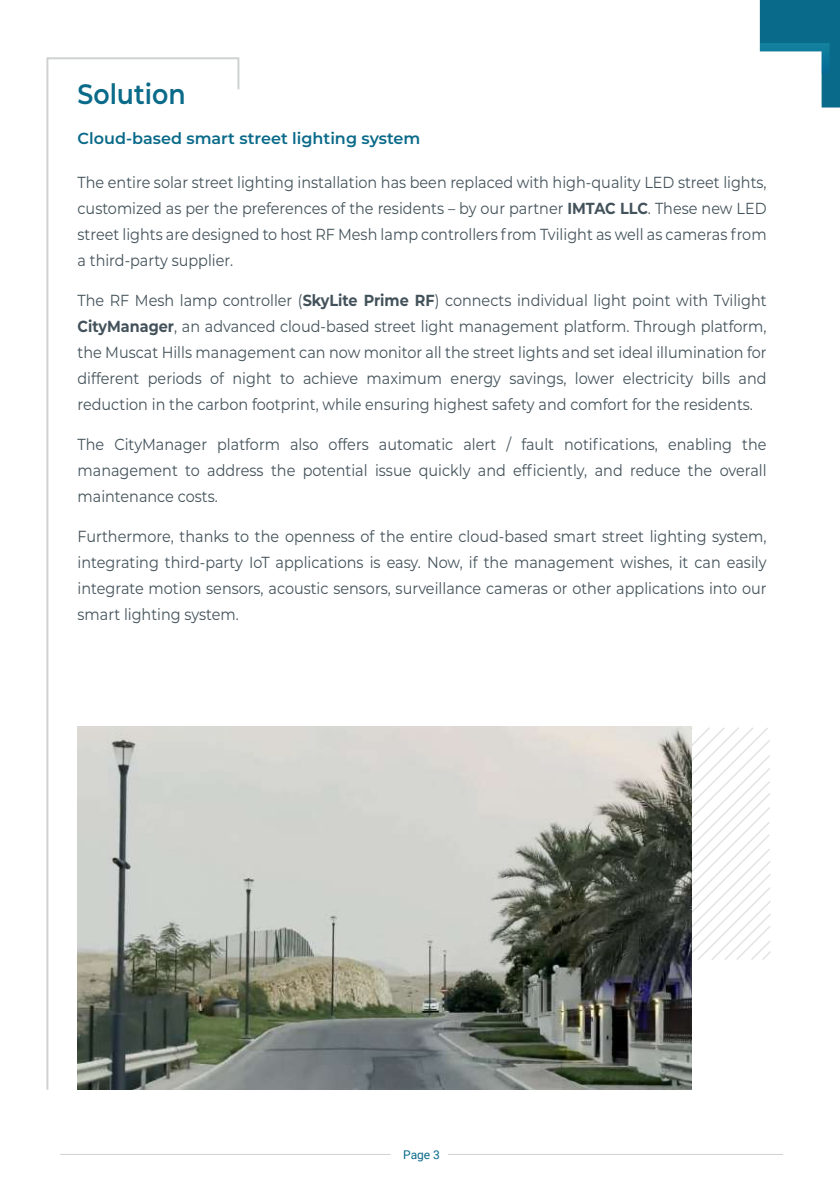
<style>
.page{position:relative;width:840px;height:1191px;background:#fff}
.page>*{position:absolute;margin:0;border:0;box-sizing:border-box;transform-origin:0 0}
.t1{font:600 28px "Montserrat";color:#0a6a89;scale:.9 1}
.t2{font:16px/26px "Montserrat";color:#43525a;text-align:justify;scale:.9 1}
.t3{font:600 16px "Montserrat";color:#0a6a89}
.t4{font:12px "Roboto";color:#0a6a89}
.s1{font-weight:700}
</style>
<div class="page">
<hr style="left:447px;top:1154px;width:335px;height:1px;background:#cfd1d2">
<svg style="left:759px;top:0;width:80px;height:107px"></svg>
<hr style="left:60px;top:1154px;width:330px;height:1px;background:#cfd1d2">
<svg style="left:691px;top:727px;width:79px;height:234px"></svg>
<img style="left:240px;top:727px;width:451px;height:362px">
<svg style="left:46px;top:57px;width:194px;height:1033px"></svg>
<h1 class="t1" style="left:77px;top:74px;width:122px">Solution</h1>
<p class="t3" style="left:77px;top:127px;width:344px">Cloud-based smart street lighting system</p>
<p class="t2" style="left:77px;top:169px;width:766px">The entire solar street lighting installation has been replaced with high-quality LED street lights, customized as per the preferences of the residents – by our partner <span class="s1">IMTAC LLC</span>. These new LED street lights are designed to host RF Mesh lamp controllers from Tvilight as well as cameras from a third-party supplier.</p>
<p class="t2" style="left:77px;top:287px;width:766px">The RF Mesh lamp controller (<span class="s1">SkyLite Prime RF</span>) connects individual light point with Tvilight <span class="s1">CityManager</span>, an advanced cloud-based street light management platform. Through platform, the Muscat Hills management can now monitor all the street lights and set ideal illumination for different periods of night to achieve maximum energy savings, lower electricity bills and reduction in the carbon footprint, while ensuring highest safety and comfort for the residents.</p>
<p class="t2" style="left:77px;top:431px;width:766px">The CityManager platform also offers automatic alert / fault notifications, enabling the management to address the potential issue quickly and efficiently, and reduce the overall maintenance costs.</p>
<p class="t2" style="left:77px;top:523px;width:766px">Furthermore, thanks to the openness of the entire cloud-based smart street lighting system, integrating third-party IoT applications is easy. Now, if the management wishes, it can easily integrate motion sensors, acoustic sensors, surveillance cameras or other applications into our smart lighting system.</p>
<p class="t4" style="left:403px;top:1146px;width:38px">Page 3</p>
</div>
